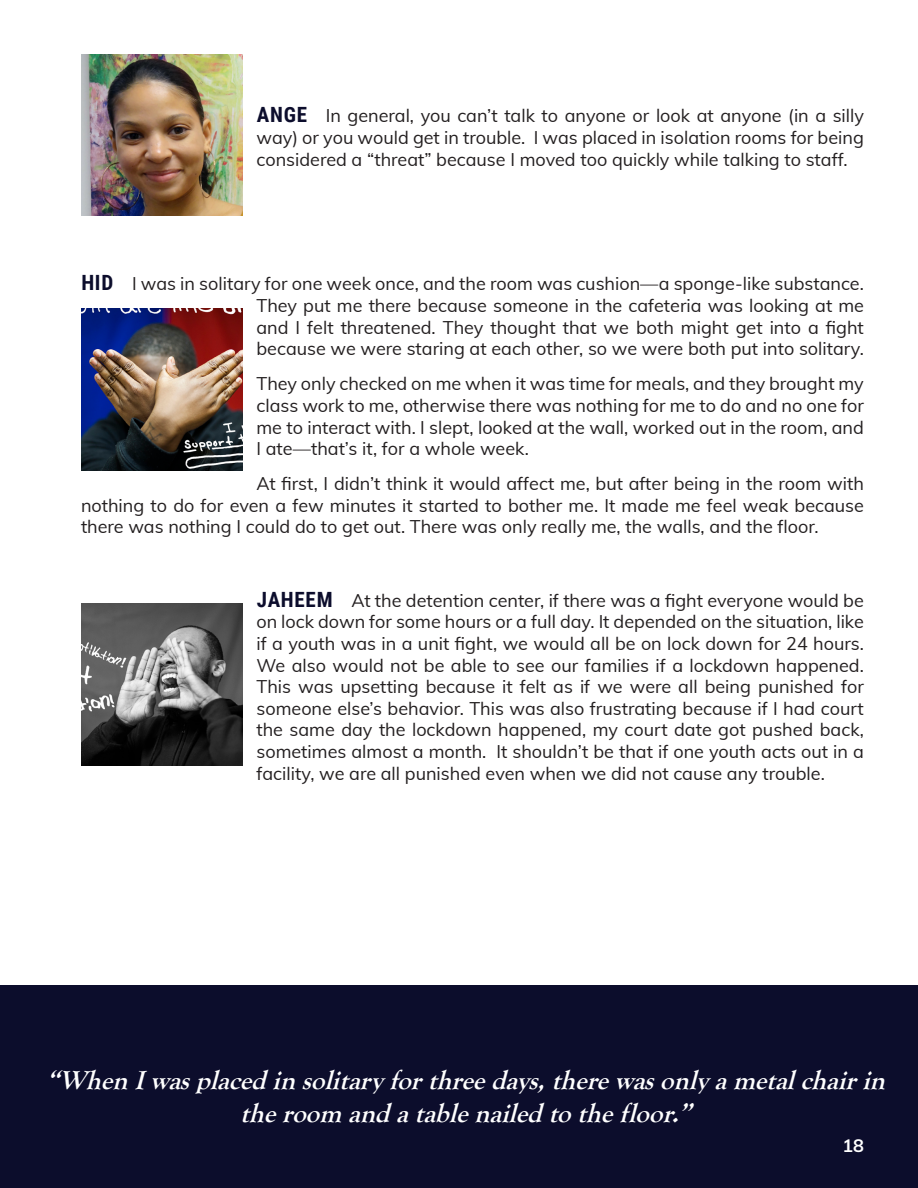
<style>
.page{position:relative;width:918px;height:1188px;background:#fff}
.page>*{position:absolute;margin:0;border:0;box-sizing:border-box;transform-origin:0 0}
.t1{font:italic 700 27px/32.4px "Goudy Old Style T";color:#fff;text-align:center}
.Header3{font:18px/21.6px "Muli";color:#231f20;text-align:justify}
.t2{font:700 18px "Muli";color:#fff}
.s1{font-family:"Roboto Condensed";font-weight:700;font-size:21px;color:#0c0d2c}
</style>
<div class="page">
<div style="left:0;top:986px;width:918px;height:202px;background:#0c0d2c"></div>
<img style="left:81px;top:54px;width:162px;height:162px">
<img style="left:81px;top:308px;width:162px;height:162px">
<img style="left:81px;top:603px;width:162px;height:162px">
<p class="Header3" style="left:256px;top:104px;width:609px"><span class="s1">ANGE</span> In general, you can’t talk to anyone or look at anyone (in a silly way) or you would get in trouble. I was placed in isolation rooms for being considered a “threat” because I moved too quickly while talking to staff.</p>
<p class="Header3" style="left:256px;top:272px;width:609px;text-indent:-175px"><span class="s1">HID</span> I was in solitary for one week once, and the room was cushion—a sponge-like substance.<br>They put me there because someone in the cafeteria was looking at me and I felt threatened. They thought that we both might get into a fight because we were staring at each other, so we were both put into solitary.</p>
<p class="Header3" style="left:256px;top:372px;width:609px">They only checked on me when it was time for meals, and they brought my class work to me, otherwise there was nothing for me to do and no one for me to interact with. I slept, looked at the wall, worked out in the room, and I ate—that’s it, for a whole week.</p>
<p class="Header3" style="left:81px;top:472px;width:784px;text-indent:176px">At first, I didn’t think it would affect me, but after being in the room with nothing to do for even a few minutes it started to bother me. It made me feel weak because there was nothing I could do to get out. There was only really me, the walls, and the floor.</p>
<p class="Header3" style="left:256px;top:589px;width:609px"><span class="s1">JAHEEM</span> At the detention center, if there was a fight everyone would be on lock down for some hours or a full day. It depended on the situation, like if a youth was in a unit fight, we would all be on lock down for 24 hours.<br>We also would not be able to see our families if a lockdown happened.<br>This was upsetting because it felt as if we were all being punished for someone else’s behavior. This was also frustrating because if I had court the same day the lockdown happened, my court date got pushed back, sometimes almost a month. It shouldn’t be that if one youth acts out in a facility, we are all punished even when we did not cause any trouble.</p>
<p class="t1" style="left:46px;top:1065px;width:848px">“WhenIwasplacedinsolitaryforthreedays,therewasonlyametalchairin theroom andatablenailedtothefloor.”</p>
<p class="t2" style="left:842px;top:1132px;width:23px">18</p>
</div>
